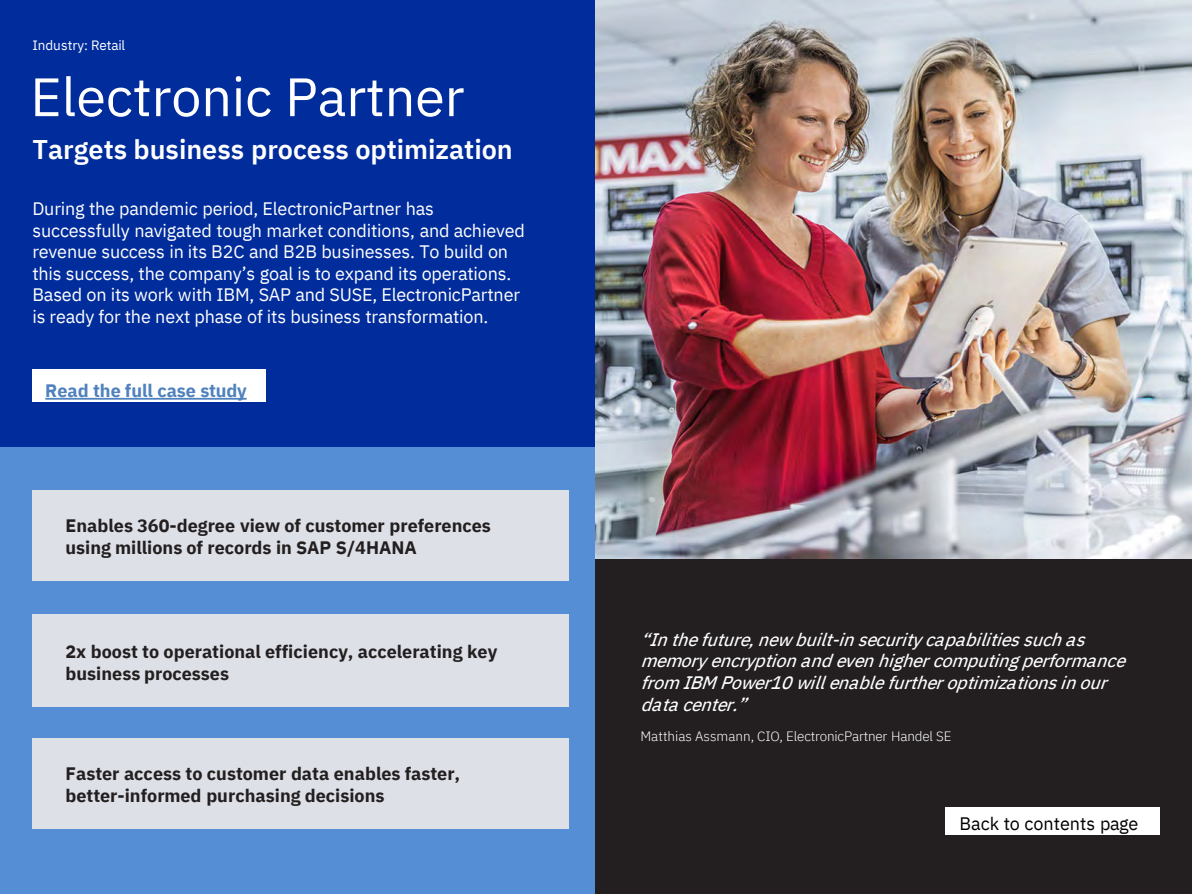
<style>
.page{position:relative;width:1192px;height:894px;background:#fff}
.page>*{position:absolute;margin:0;border:0;box-sizing:border-box;transform-origin:0 0}
.t1{font:54px "IBM Plex Sans";letter-spacing:-.005em;color:#fff}
.t2{font:600 27px "IBM Plex Sans";color:#fff}
.t3{font:18px/21.6px "IBM Plex Sans";letter-spacing:-.01em;color:#fff}
.t4{font:700 18px/21.6px "IBM Plex Sans";color:#231f20}
.t5{font:italic 18px/21.6px "IBM Plex Sans Text";color:#fff}
.t6{font:700 18px "IBM Plex Sans";letter-spacing:-.005em;color:#4f81bd}
.t7{font:18px "IBM Plex Sans";color:#000}
.t8{font:300 13.5px "IBM Plex Sans";letter-spacing:-.01em;color:#fff}
.t9{font:13.5px "IBM Plex Sans";letter-spacing:-.005em;color:#fff}
</style>
<div class="page">
<div style="left:0;top:0;width:1191px;height:893px;background:#558ed5"></div>
<div style="left:595px;top:558px;width:596px;height:334px;background:#231f20"></div>
<div style="left:0;top:0;width:595px;height:446px;background:#002c9c"></div>
<div style="left:32px;top:490px;width:536px;height:90px;background:#dde0e6"></div>
<div style="left:32px;top:614px;width:536px;height:92px;background:#dde0e6"></div>
<div style="left:32px;top:738px;width:536px;height:90px;background:#dde0e6"></div>
<div style="left:32px;top:369px;width:233px;height:32px;background:#fff"></div>
<svg style="left:45px;top:398px;width:201px;height:1px"></svg>
<div style="left:945px;top:807px;width:214px;height:27px;background:#fff"></div>
<img style="left:595px;top:0;width:596px;height:558px">
<p class="t9" style="left:32px;top:35px;width:94px">Industry: Retail</p>
<h2 class="t1" style="left:30px;top:56px;width:435px">Electronic Partner</h2>
<p class="t2" style="left:32px;top:128px;width:481px">Targets business process optimization</p>
<p class="t3" style="left:32px;top:196px;width:494px">During the pandemic period, ElectronicPartner has successfully navigated tough market conditions, and achieved revenue success in its B2C and B2B businesses. To build on this success, the company’s goal is to expand its operations.<br>Based on its work with IBM, SAP and SUSE, ElectronicPartner is ready for the next phase of its business transformation.</p>
<p class="t6" style="left:45px;top:376px;width:203px">Read the full case study</p>
<p class="t4" style="left:65px;top:513px;width:427px">Enables 360-degree view of customer preferences using millions of records in SAP S/4HANA</p>
<p class="t4" style="left:65px;top:639px;width:433px">2x boost to operational efficiency, accelerating key business processes</p>
<p class="t4" style="left:65px;top:761px;width:396px">Faster access to customer data enables faster, better-informed purchasing decisions</p>
<p class="t5" style="left:640px;top:627px;width:494px">“Inthefuture,newbuilt-insecuritycapabilitiessuchas memoryencryptionandevenhighercomputingperformance fromIBMPower10willenablefurtheroptimizationsinour datacenter.”</p>
<p class="t8" style="left:640px;top:725px;width:312px">Matthias Assmann, CIO, ElectronicPartner Handel SE</p>
<p class="t7" style="left:959px;top:810px;width:180px">Back to contents page</p>
</div>
